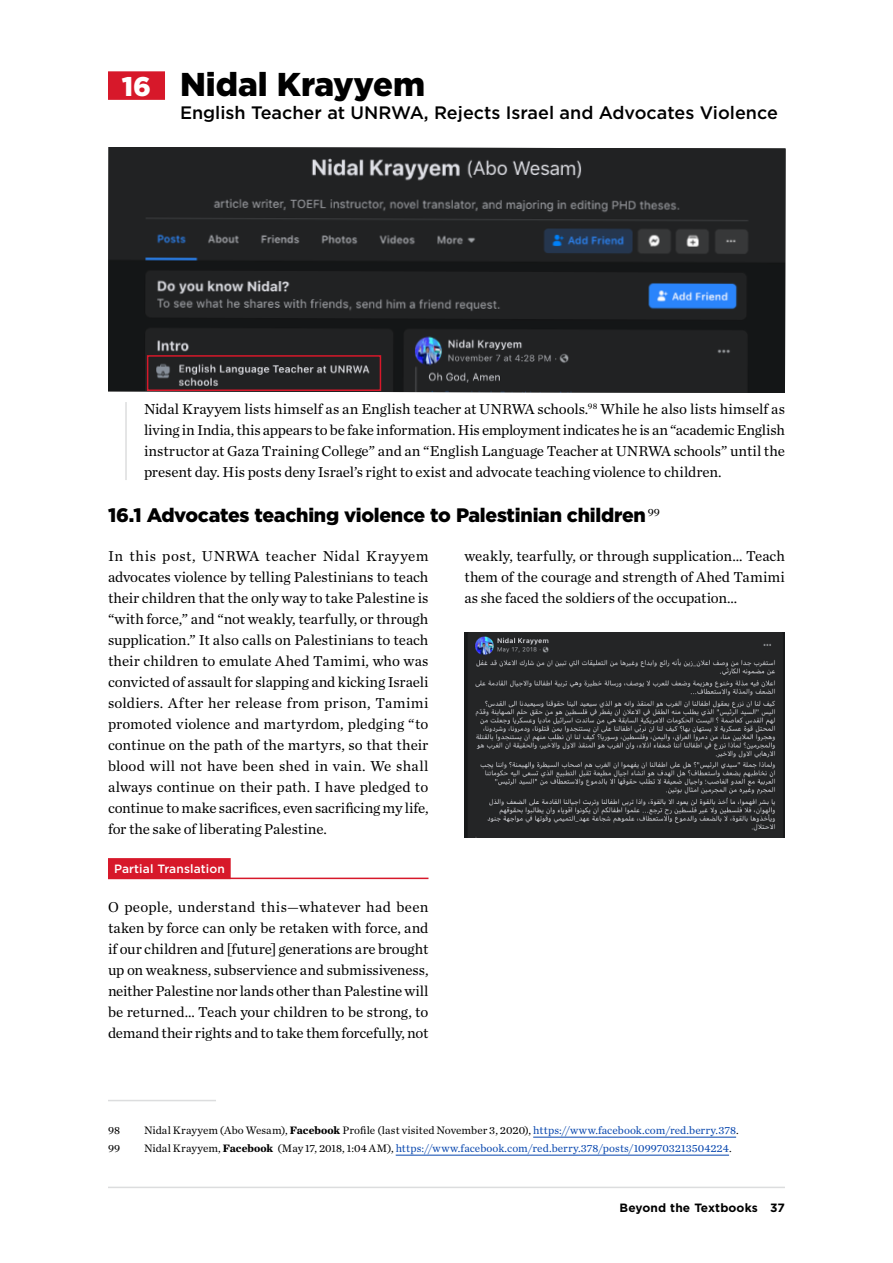
<style>
.page{position:relative;width:893px;height:1263px;background:#fff}
.page>*{position:absolute;margin:0;border:0;box-sizing:border-box;transform-origin:0 0}
.Staff_Heading{font:900 33px "Gotham";color:#000}
.Heading_-_Smaller{font:900 19.5px "Gotham";letter-spacing:-.015em;color:#000}
.Staff_Heading-2{font:500 18px "Gotham";color:#000}
.Paragraph_-_First{font:15px/21px "Chronicle Text G1";letter-spacing:-.01em;color:#000;text-align:justify}
.Paragraph_-_Singular{font:15px/21px "Chronicle Text G1";letter-spacing:-.01em;color:#000;text-align:justify}
.Paragraph_-_Quote{font:15px/21px "Chronicle Text G1";letter-spacing:-.005em;color:#000;text-align:justify}
.t1{font:700 12px "Gotham";letter-spacing:.01em;color:#000}
.Tag_-_Underline___NE{font:500 12px "Gotham";letter-spacing:.01em;color:#fff}
.Footnote{font:11.25px "Chronicle Text G1";letter-spacing:.005em;color:#000}
.Footnote-2{font:11.25px "Chronicle Text G1";letter-spacing:.005em;color:#0645ad}
.s1{font-size:27px;color:#fff}
.s2{font-weight:700}
.s3{color:#0645ad}
.s4{color:#000}
.s5{font-weight:700;color:#000}
</style>
<div class="page">
<hr style="left:108px;top:1187px;width:677px;height:1px;background:#dcddde">
<div style="left:108px;top:71px;width:57px;height:29px;background:#d7182a"></div>
<hr style="left:125px;top:402px;width:2px;height:78px;background:#dcddde">
<hr style="left:108px;top:1100px;width:108px;height:1px;background:#dcddde">
<hr style="left:533px;top:1137px;width:203px;height:1px;background:#0645ad">
<hr style="left:396px;top:1155px;width:333px;height:1px;background:#0645ad">
<hr style="left:108px;top:878px;width:320px;height:1px;background:#d7182a">
<div style="left:108px;top:858px;width:123px;height:21px;background:#d7182a"></div>
<img style="left:108px;top:147px;width:677px;height:246px">
<img style="left:464px;top:632px;width:320px;height:206px">
<div style="left:147px;top:355px;width:234px;height:36px;border:2px solid #d7182a"></div>
<p class="Staff_Heading" style="left:122px;top:65px;width:305px"><span class="s1">16</span> Nidal Krayyem</p>
<p class="Staff_Heading-2" style="left:180px;top:102px;width:599px">English Teacher at UNRWA, Rejects Israel and Advocates Violence</p>
<p class="Paragraph_-_Quote" style="left:144px;top:398px;width:642px">Nidal Krayyem lists himself as an English teacher at UNRWA schools.<sup>98</sup> While he also lists himself as living in India, this appears to be fake information. His employment indicates he is an “academic English instructor at Gaza Training College” and an “English Language Teacher at UNRWA schools” until the present day. His posts deny Israel’s right to exist and advocate teaching violence to children.</p>
<p class="Heading_-_Smaller" style="left:108px;top:504px;width:553px">16.1 Advocates teaching violence to Palestinian children <sup>99</sup></p>
<p class="Paragraph_-_First" style="left:108px;top:545px;width:322px">In this post, UNRWA teacher Nidal Krayyem advocates violence by telling Palestinians to teach their children that the only way to take Palestine is “with force,” and “not weakly, tearfully, or through supplication.” It also calls on Palestinians to teach their children to emulate Ahed Tamimi, who was convicted of assault for slapping and kicking Israeli soldiers. After her release from prison, Tamimi promoted violence and martyrdom, pledging “to continue on the path of the martyrs, so that their blood will not have been shed in vain. We shall always continue on their path. I have pledged to continue to make sacrifices, even sacrificing my life, for the sake of liberating Palestine.</p>
<p class="Tag_-_Underline___NE" style="left:114px;top:862px;width:112px">Partial Translation</p>
<p class="Paragraph_-_Singular" style="left:108px;top:896px;width:322px">O people, understand this—whatever had been taken by force can only be retaken with force, and if our children and [future] generations are brought up on weakness, subservience and submissiveness, neither Palestine nor lands other than Palestine will be returned… Teach your children to be strong, to demand their rights and to take them forcefully, not</p>
<p class="Paragraph_-_Singular" style="left:464px;top:545px;width:322px">weakly, tearfully, or through supplication… Teach them of the courage and strength of Ahed Tamimi as she faced the soldiers of the occupation…</p>
<p class="Footnote" style="left:108px;top:1122px;width:14px">98</p>
<p class="Footnote" style="left:144px;top:1122px;width:596px">Nidal Krayyem (Abo Wesam), <span class="s2">Facebook</span> Profile (last visited November 3, 2020), <span class="s3">https://www.facebook.com/red.berry.378</span>.</p>
<p class="Footnote" style="left:108px;top:1140px;width:14px">99</p>
<p class="Footnote-2" style="left:144px;top:1140px;width:589px"><span class="s4">Nidal Krayyem,</span> <span class="s5">Facebook</span> <span class="s4">(May 17, 2018, 1:04 AM),</span> https://www.facebook.com/red.berry.378/posts/1099703213504224<span class="s4">.</span></p>
<p class="t1" style="left:619px;top:1201px;width:167px">Beyond the Textbooks 37</p>
</div>
